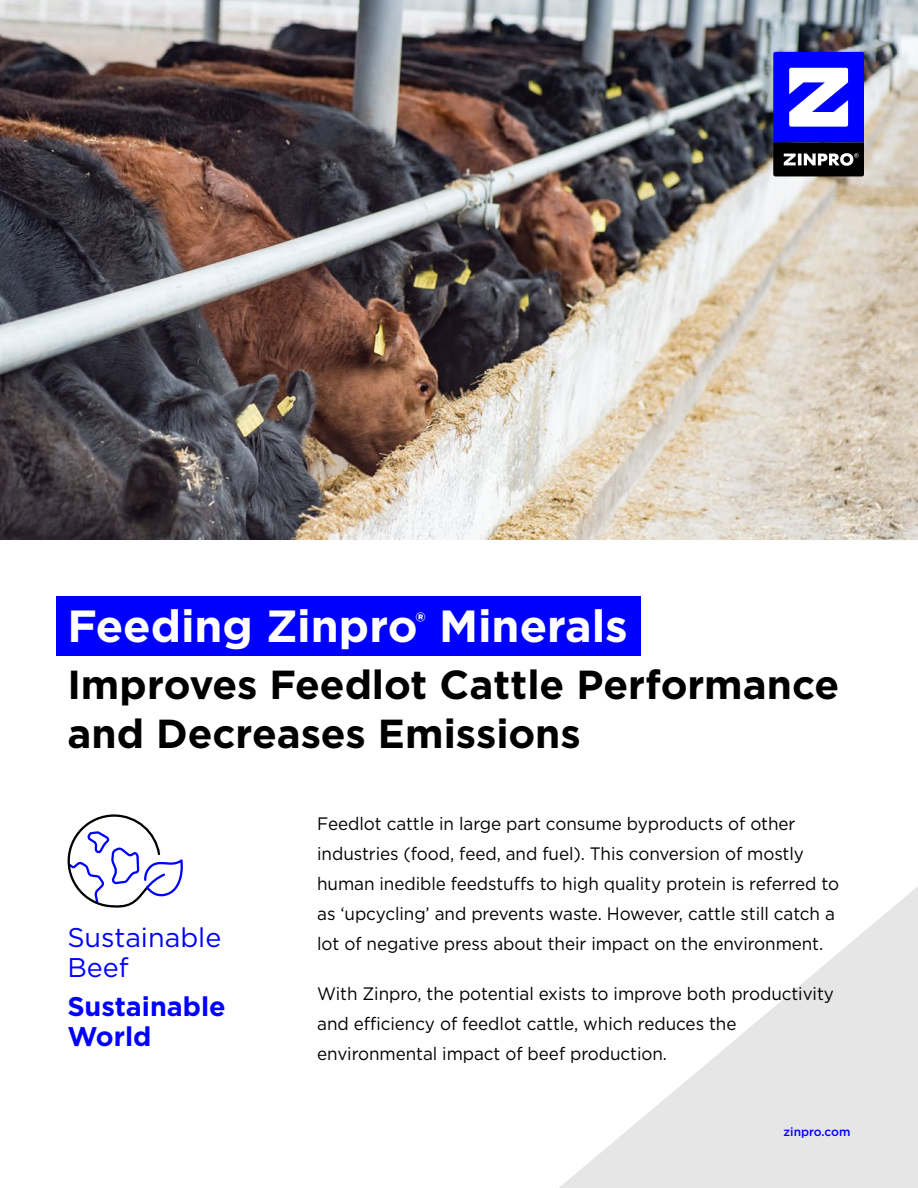
<style>
.page{position:relative;width:918px;height:1188px;background:#fff}
.page>*{position:absolute;margin:0;border:0;box-sizing:border-box;transform-origin:0 0}
.t1{font:700 45px "Gotham";letter-spacing:-.005em;color:#fff}
.t2{font:700 40.5px/49.5px "Gotham";color:#000}
.t3{font:700 27px/30px "Gotham";color:#00f}
.t4{font:27px/30px "Gotham";color:#00f}
.t5{font:18px/30px "Gotham";letter-spacing:-.005em;color:#000;scale:.95 1}
.t6{font:500 12px "Gotham";color:#00f}
</style>
<div class="page">
<div style="left:56px;top:596px;width:584px;height:59px;background:#00f"></div>
<svg style="left:559px;top:886px;width:359px;height:302px"></svg>
<img style="left:0;top:0;width:918px;height:540px">
<svg style="left:773px;top:52px;width:91px;height:124px"></svg>
<svg style="left:67px;top:814px;width:116px;height:94px"></svg>
<h1 class="t1" style="left:67px;top:596px;width:562px">Feeding Zinpro<sup>®</sup> Minerals</h1>
<h2 class="t2" style="left:67px;top:659px;width:774px">Improves Feedlot Cattle Performance and Decreases Emissions</h2>
<h3 class="t4" style="left:67px;top:922px;width:156px">Sustainable<br>Beef</h3>
<h3 class="t3" style="left:67px;top:991px;width:160px">Sustainable<br>World</h3>
<p class="t5" style="left:317px;top:808px;width:551px">Feedlot cattle in large part consume byproducts of other industries (food, feed, and fuel). This conversion of mostly human inedible feedstuffs to high quality protein is referred to as ‘upcycling’ and prevents waste. However, cattle still catch a lot of negative press about their impact on the environment.</p>
<p class="t5" style="left:317px;top:978px;width:545px">With Zinpro, the potential exists to improve both productivity and efficiency of feedlot cattle, which reduces the environmental impact of beef production.</p>
<p class="t6" style="left:784px;top:1124px;width:68px">zinpro.com</p>
</div>
